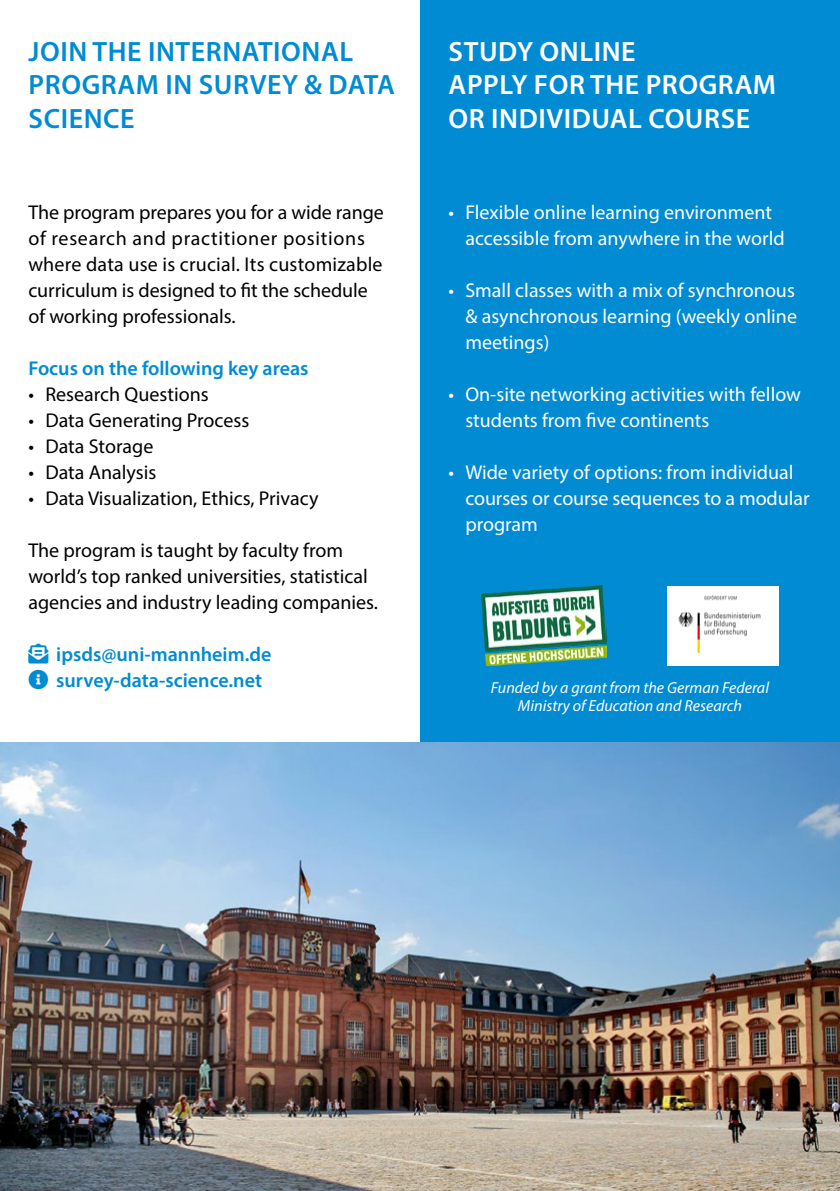
<style>
.page{position:relative;width:840px;height:1191px;background:#fff}
.page>*{position:absolute;margin:0;border:0;box-sizing:border-box;transform-origin:0 0}
.t1{font:600 28px/33.6px "Myriad Pro";letter-spacing:.02em;color:#008bd2}
.t2{font:600 28px/33.6px "Myriad Pro";letter-spacing:.02em;color:#fff}
.t3{font:20px/26px "Myriad Pro";color:#000}
.t4{font:20px/26px "Myriad Pro";color:#fff}
.t5{font:600 20px "Myriad Pro";color:#008bd2}
.t6{font:italic 16px/18px "Myriad Pro";color:#fff;text-align:center}
</style>
<div class="page">
<div style="left:420px;top:0;width:419px;height:743px;background:#008bd2"></div>
<img style="left:0;top:743px;width:839px;height:448px">
<img style="left:667px;top:586px;width:111px;height:79px">
<img style="left:481px;top:586px;width:125px;height:79px">
<h1 class="t1" style="left:29px;top:34px;width:367px">JOIN THE INTERNATIONAL<br>PROGRAM IN SURVEY &amp; DATA<br>SCIENCE</h1>
<p class="t3" style="left:28px;top:199px;width:357px">The program prepares you for a wide range of research and practitioner positions where data use is crucial. Its customizable curriculum is designed to fit the schedule of working professionals.</p>
<p class="t5" style="left:28px;top:355px;width:281px">Focus on the following key areas</p>
<p class="t3" style="left:28px;top:381px;width:182px">• Research Questions</p>
<p class="t3" style="left:28px;top:407px;width:222px">• Data Generating Process</p>
<p class="t3" style="left:28px;top:433px;width:126px">• Data Storage</p>
<p class="t3" style="left:28px;top:459px;width:129px">• Data Analysis</p>
<p class="t3" style="left:28px;top:485px;width:291px">• Data Visualization, Ethics, Privacy</p>
<p class="t3" style="left:28px;top:537px;width:351px">The program is taught by faculty from world’s top ranked universities, statistical agencies and industry leading companies.</p>
<p class="t5" style="left:28px;top:641px;width:244px">■❖●□□■▼▼ ipsds@uni-mannheim.de</p>
<p class="t5" style="left:28px;top:667px;width:235px">■□● survey-data-science.net</p>
<h1 class="t2" style="left:448px;top:34px;width:329px">STUDY ONLINE<br>APPLY FOR THE PROGRAM<br>OR INDIVIDUAL COURSE</h1>
<p class="t4" style="left:465px;top:199px;width:320px;text-indent:-17px">• Flexible online learning environment accessible from anywhere in the world</p>
<p class="t4" style="left:465px;top:277px;width:333px;text-align:justify;text-indent:-17px">• Small classes with a mix of synchronous &amp; asynchronous learning (weekly online meetings)</p>
<p class="t4" style="left:465px;top:381px;width:337px;text-indent:-17px">• On-site networking activities with fellow students from five continents</p>
<p class="t4" style="left:465px;top:459px;width:345px;text-indent:-17px">• Wide variety of options: from individual courses or course sequences to a modular program</p>
<p class="t6" style="left:490px;top:678px;width:279px">Funded by a grant from the German Federal<br>Ministry of Education and Research</p>
</div>
